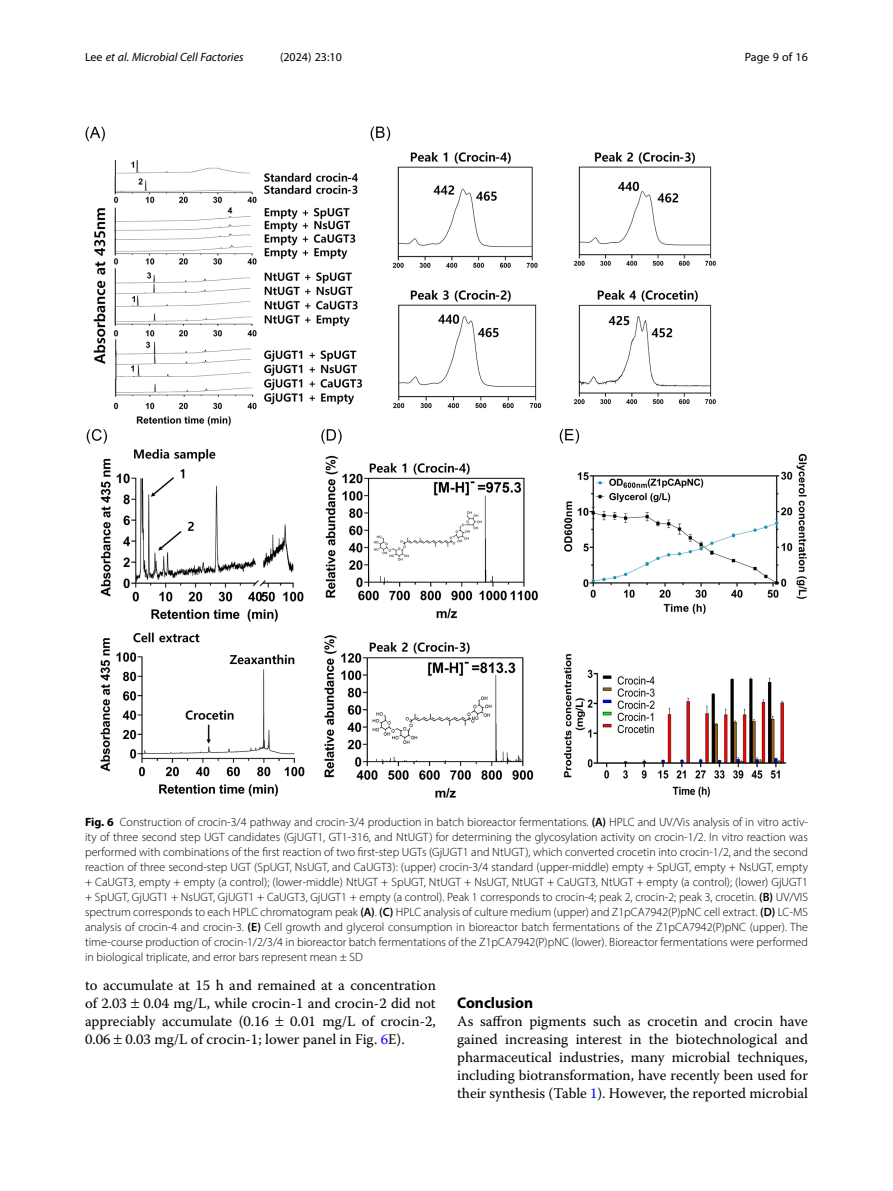
<style>
.page{position:relative;width:893px;height:1191px;background:#fff}
.page>*{position:absolute;margin:0;border:0;box-sizing:border-box;transform-origin:0 0}
.Head_1{font:700 15.45px "Myriad Pro";color:#000}
.Body_Text{font:14.7px/18px "Warnock Pro";color:#000;text-align:justify}
.Body_Text_Indent{font:14.7px/18px "Warnock Pro";color:#000;text-align:justify}
.Figure_Caption{font:300 12px/15px "Myriad Pro";color:#000;text-align:justify}
.t1{font:italic 12px "Myriad Pro";color:#000}
.t2{font:12px "Myriad Pro";color:#000}
.s1{font-style:normal}
.s2{font-weight:700}
.s3{font-weight:600}
.s4{color:#00f}
</style>
<div class="page">
<img style="left:85px;top:126px;width:722px;height:672px">
<p class="t1" style="left:85px;top:50px;width:160px"><span class="s1">Lee</span> et al. Microbial Cell Factories</p>
<p class="t2" style="left:280px;top:50px;width:63px">(2024) 23:10</p>
<p class="t2" style="left:745px;top:50px;width:65px">Page 9 of 16</p>
<p class="Figure_Caption" style="left:85px;top:814px;width:724px"><span class="s2">Fig. 6</span> Construction of crocin-3/4 pathway and crocin-3/4 production in batch bioreactor fermentations. <span class="s3">(A)</span> HPLC and UV/Vis analysis of in vitro activ&shy;ity of three second step UGT candidates (GjUGT1, GT1-316, and NtUGT) for determining the glycosylation activity on crocin-1/2. In vitro reaction was performed with combinations of the first reaction of two first-step UGTs (GjUGT1 and NtUGT), which converted crocetin into crocin-1/2, and the second reaction of three second-step UGT (SpUGT, NsUGT, and CaUGT3): (upper) crocin-3/4 standard (upper-middle) empty + SpUGT, empty + NsUGT, empty + CaUGT3, empty + empty (a control); (lower-middle) NtUGT + SpUGT, NtUGT + NsUGT, NtUGT + CaUGT3, NtUGT + empty (a control); (lower) GjUGT1 + SpUGT, GjUGT1 + NsUGT, GjUGT1 + CaUGT3, GjUGT1 + empty (a control). Peak 1 corresponds to crocin-4; peak 2, crocin-2; peak 3, crocetin. <span class="s3">(B)</span> UV/VIS spectrum corresponds to each HPLC chromatogram peak <span class="s3">(A)</span>. <span class="s3">(C)</span> HPLC analysis of culture medium (upper) and Z1pCA7942(P)pNC cell extract. <span class="s3">(D)</span> LC-MS analysis of crocin-4 and crocin-3. <span class="s3">(E)</span> Cell growth and glycerol consumption in bioreactor batch fermentations of the Z1pCA7942(P)pNC (upper). The time-course production of crocin-1/2/3/4 in bioreactor batch fermentations of the Z1pCA7942(P)pNC (lower). Bioreactor fermentations were performed in biological triplicate, and error bars represent mean ± SD</p>
<p class="Body_Text_Indent" style="left:85px;top:976px;width:352px">to accumulate at 15 h and remained at a concentration of 2.03 0.04 mg/L, while crocin-1 and crocin-2 did not appreciably accumulate (0.16</p>
<p class="Body_Text_Indent" style="left:85px;top:1012px;width:352px;text-indent:205px">0.01 mg/L of crocin-2,<br>0.06 0.03 mg/L of crocin-1; lower panel in Fig. <span class="s4">6</span>E).</p>
<p class="Head_1" style="left:457px;top:993px;width:77px">Conclusion</p>
<p class="Body_Text" style="left:457px;top:1012px;width:352px">As saffron pigments such as crocetin and crocin have gained increasing interest in the biotechnological and pharmaceutical industries, many microbial techniques, including biotransformation, have recently been used for their synthesis (Table <span class="s4">1</span>). However, the reported microbial</p>
</div>
